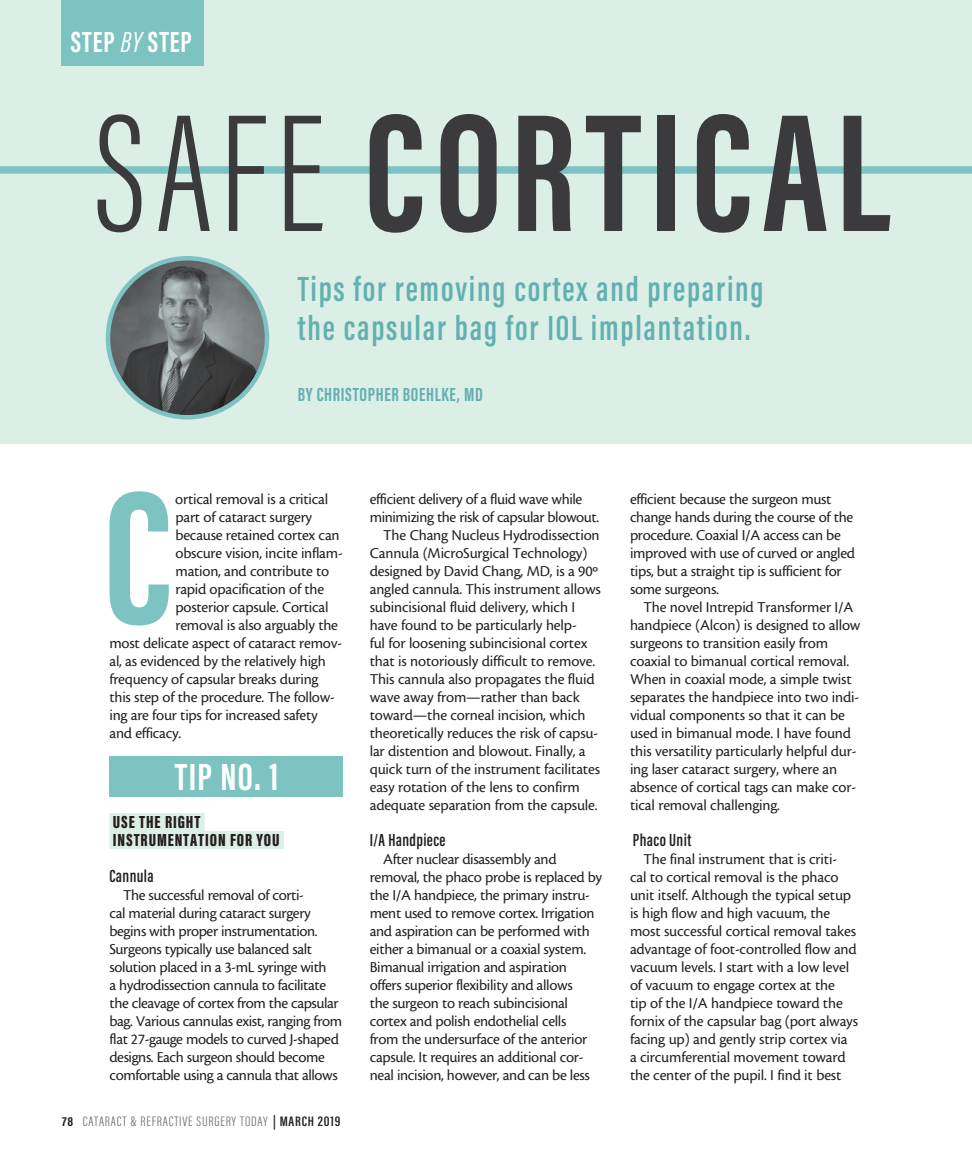
<style>
.page{position:relative;width:972px;height:1161px;background:#fff}
.page>*{position:absolute;margin:0;border:0;box-sizing:border-box;transform-origin:0 0}
.t1{font:700 172.5px "Acumin Pro Extra Cond";letter-spacing:.05em;color:#3b3b3d}
.t2{font:700 39px "Acumin Pro Extra Cond";color:#fff}
.deck{font:600 36px/39px "Acumin Pro Extra Cond";letter-spacing:.05em;color:#62b0af}
.t3{font:700 30px "Acumin Pro Extra Cond";letter-spacing:.035em;color:#fff}
.author{font:700 19.5px "Acumin Pro Extra Cond";letter-spacing:.035em;color:#62b0af}
.subhead{font:900 18px/18px "Acumin Pro Extra Cond";letter-spacing:.05em;color:#231f20}
.subhead_2{font:600 18px "Acumin Pro Extra Cond";letter-spacing:.02em;color:#231f20}
.body{font:15.75px/18px "Cronos MM 408 10";letter-spacing:-.015em;color:#231f20}
.t4{font:300 14.1px "Acumin Pro Extra Cond";letter-spacing:.05em;color:#6c6d70;scale:1.11 1}
.s1{font-weight:400;font-style:italic}
.s2{font-weight:300}
.s3{font-weight:700;font-size:13.35px;color:#231f20}
.s4{font-weight:600;color:#231f20}
</style>
<div class="page">
<div style="left:0;top:0;width:972px;height:443px;background:#dcefe6"></div>
<svg style="left:0;top:166px;width:972px;height:92px"></svg>
<div style="left:110px;top:813px;width:95px;height:18px;background:#dcefe6"></div>
<div style="left:110px;top:831px;width:174px;height:18px;background:#dcefe6"></div>
<svg style="left:110px;top:491px;width:59px;height:135px"></svg>
<div style="left:110px;top:756px;width:233px;height:40px;background:#7cc3c1"></div>
<img style="left:110px;top:258px;width:156px;height:157px">
<div style="left:106px;top:256px;width:163px;height:164px;border:4px solid #7cc3c1;border-radius:50%"></div>
<div style="left:61px;top:0;width:142px;height:66px;background:#7cc3c1"></div>
<p class="t3" style="left:71px;top:24px;width:123px">STEP <span class="s1">BY</span> STEP</p>
<p class="t1" style="left:95px;top:67px;width:797px"><span class="s2">SAFE</span> CORTICAL</p>
<p class="deck" style="left:298px;top:269px;width:467px">Tips for removing cortex and preparing the capsular bag for IOL implantation.</p>
<p class="author" style="left:298px;top:382px;width:187px">BY CHRISTOPHER BOEHLKE, MD</p>
<p class="body" style="left:175px;top:490px;width:154px">ortical removal is a critical</p>
<p class="body" style="left:176px;top:508px;width:138px">part of cataract surgery</p>
<p class="body" style="left:176px;top:526px;width:166px">because retained cortex can</p>
<p class="body" style="left:176px;top:544px;width:169px">obscure vision, incite inflam-</p>
<p class="body" style="left:176px;top:562px;width:155px">mation, and contribute to</p>
<p class="body" style="left:176px;top:580px;width:150px">rapid opacification of the</p>
<p class="body" style="left:176px;top:598px;width:154px">posterior capsule. Cortical</p>
<p class="body" style="left:176px;top:616px;width:164px">removal is also arguably the</p>
<p class="body" style="left:110px;top:634px;width:234px">most delicate aspect of cataract remov-</p>
<p class="body" style="left:110px;top:652px;width:218px">al, as evidenced by the relatively high</p>
<p class="body" style="left:110px;top:670px;width:211px">frequency of capsular breaks during</p>
<p class="body" style="left:110px;top:688px;width:227px">this step of the procedure. The follow-</p>
<p class="body" style="left:110px;top:706px;width:210px">ing are four tips for increased safety</p>
<p class="body" style="left:110px;top:724px;width:73px">and efficacy.</p>
<p class="t2" style="left:175px;top:753px;width:105px">TIP NO. 1</p>
<p class="subhead" style="left:113px;top:813px;width:168px">USE THE RIGHT<br>INSTRUMENTATION FOR YOU</p>
<p class="subhead_2" style="left:110px;top:865px;width:46px">Cannula</p>
<p class="body" style="left:110px;top:886px;width:234px;text-indent:14px">The successful removal of corti-<br>cal material during cataract surgery begins with proper instrumentation.<br>Surgeons typically use balanced salt solution placed in a 3-mL syringe with<br>a hydrodissection cannula to facilitate the cleavage of cortex from the capsular bag. Various cannulas exist, ranging from flat 27-gauge models to curved J-shaped designs. Each surgeon should become comfortable using a cannula that allows</p>
<p class="t4" style="left:62px;top:1113px;width:252px"><span class="s3">78</span> CATARACT &amp; REFRACTIVE SURGERY TODAY <span class="s4">| MARCH 2019</span></p>
<p class="body" style="left:370px;top:490px;width:231px">efficient delivery of a fluid wave while minimizing the risk of capsular blowout.</p>
<p class="body" style="left:370px;top:526px;width:232px;text-indent:14px">The Chang Nucleus Hydrodissection Cannula (MicroSurgical Technology) designed by David Chang, MD, is a 90º angled cannula. This instrument allows subincisional fluid delivery, which I have found to be particularly help-<br>ful for loosening subincisional cortex that is notoriously difficult to remove.<br>This cannula also propagates the fluid wave away from—rather than back toward—the corneal incision, which theoretically reduces the risk of capsu&shy;lar distention and blowout. Finally, a quick turn of the instrument facilitates easy rotation of the lens to confirm adequate separation from the capsule.</p>
<p class="subhead_2" style="left:370px;top:829px;width:77px">I/A Handpiece</p>
<p class="body" style="left:370px;top:850px;width:234px;text-indent:14px">After nuclear disassembly and removal, the phaco probe is replaced by the I/A handpiece, the primary instru&shy;ment used to remove cortex. Irrigation and aspiration can be performed with either a bimanual or a coaxial system.<br>Bimanual irrigation and aspiration offers superior flexibility and allows<br>the surgeon to reach subincisional cortex and polish endothelial cells<br>from the undersurface of the anterior capsule. It requires an additional cor&shy;neal incision, however, and can be less</p>
<p class="body" style="left:630px;top:490px;width:227px">efficient because the surgeon must change hands during the course of the procedure. Coaxial I/A access can be improved with use of curved or angled tips, but a straight tip is sufficient for some surgeons.</p>
<p class="body" style="left:630px;top:598px;width:232px;text-indent:14px">The novel Intrepid Transformer I/A handpiece (Alcon) is designed to allow surgeons to transition easily from coaxial to bimanual cortical removal.<br>When in coaxial mode, a simple twist separates the handpiece into two indi&shy;vidual components so that it can be used in bimanual mode. I have found this versatility particularly helpful dur&shy;ing laser cataract surgery, where an absence of cortical tags can make cor&shy;tical removal challenging.</p>
<p class="subhead_2" style="left:633px;top:829px;width:60px">Phaco Unit</p>
<p class="body" style="left:630px;top:850px;width:230px;text-indent:14px">The final instrument that is criti-<br>cal to cortical removal is the phaco unit itself. Although the typical setup is high flow and high vacuum, the most successful cortical removal takes advantage of foot-controlled flow and vacuum levels. I start with a low level of vacuum to engage cortex at the<br>tip of the I/A handpiece toward the fornix of the capsular bag (port always facing up) and gently strip cortex via a circumferential movement toward the center of the pupil. I find it best</p>
</div>
